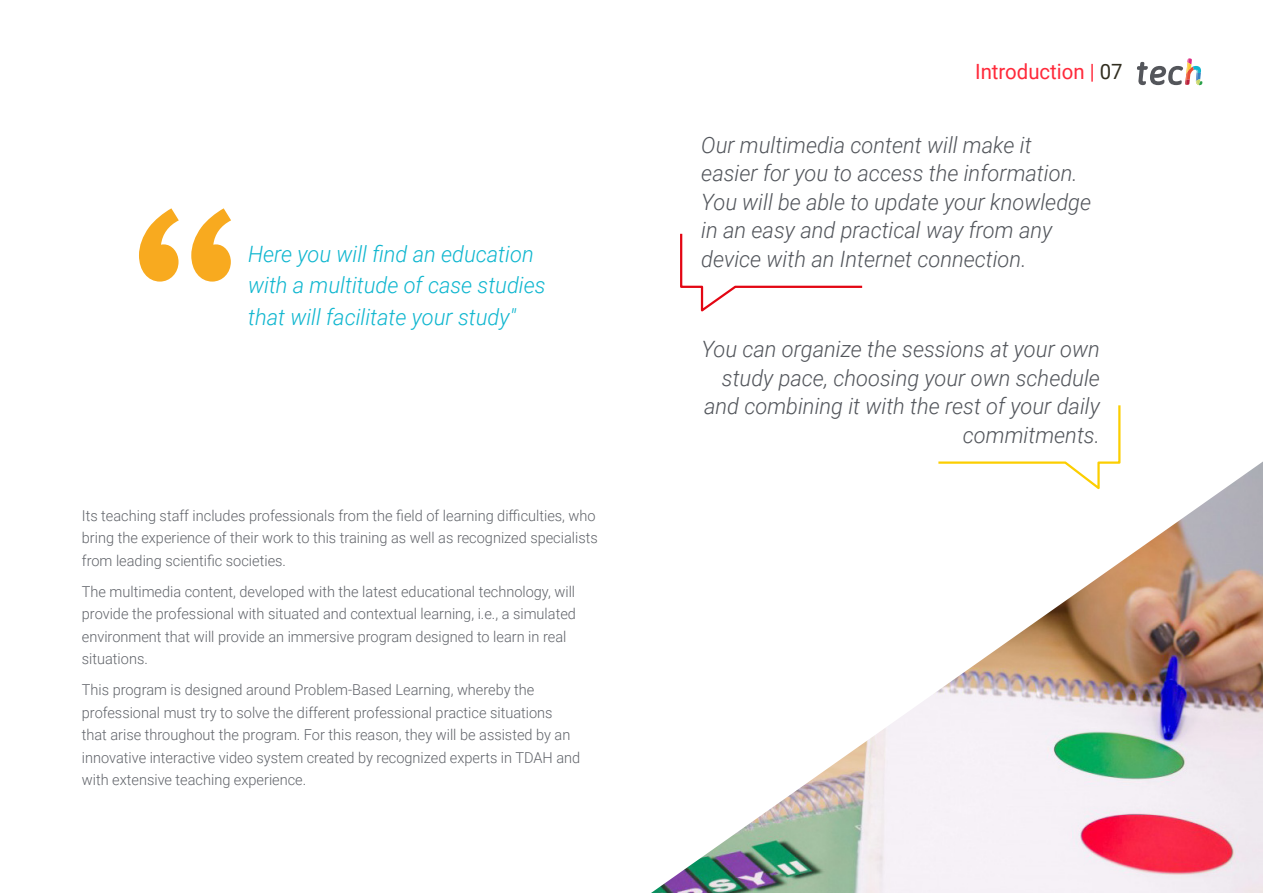
<style>
.page{position:relative;width:1263px;height:893px;background:#fff}
.page>*{position:absolute;margin:0;border:0;box-sizing:border-box;transform-origin:0 0}
.t1{font:italic 300 22.5px/28.5px "Roboto";color:#52555b;text-align:right}
.t2{font:italic 300 22.5px/31.5px "Roboto";color:#0fb6cf}
.t3{font:21px "Roboto";color:#ff293a}
.t4{font:300 15px/22.5px "Roboto";color:#61646a}
.s1{color:#312e20}
</style>
<div class="page">
<svg style="left:139px;top:208px;width:92px;height:74px"></svg>
<img style="left:651px;top:461px;width:612px;height:432px">
<svg style="left:936px;top:405px;width:186px;height:88px"></svg>
<svg style="left:680px;top:233px;width:183px;height:79px"></svg>
<svg style="left:1137px;top:58px;width:65px;height:28px"></svg>
<h1 class="t2" style="left:248px;top:237px;width:299px">Here you will find an education with a multitude of case studies that will facilitate your study"</h1>
<p class="t4" style="left:82px;top:503px;width:517px">Its teaching staff includes professionals from the field of learning difficulties, who bring the experience of their work to this training as well as recognized specialists from leading scientific societies.</p>
<p class="t4" style="left:82px;top:579px;width:496px">The multimedia content, developed with the latest educational technology, will provide the professional with situated and contextual learning, i.e., a simulated environment that will provide an immersive program designed to learn in real situations.</p>
<p class="t4" style="left:82px;top:678px;width:500px">This program is designed around Problem-Based Learning, whereby the professional must try to solve the different professional practice situations that arise throughout the program. For this reason, they will be assisted by an innovative interactive video system created by recognized experts in TDAH and with extensive teaching experience.</p>
<h2 class="t3" style="left:975px;top:57px;width:149px">Introduction | <span class="s1">07</span></h2>
<h1 class="t1" style="left:701px;top:130px;width:391px;text-align:left">Our multimedia content will make it easier for you to access the information.<br>You will be able to update your knowledge in an easy and practical way from any device with an Internet connection.</h1>
<h1 class="t1" style="left:701px;top:334px;width:400px">You can organize the sessions at your own study pace, choosing your own schedule and combining it with the rest of your daily commitments.</h1>
</div>
